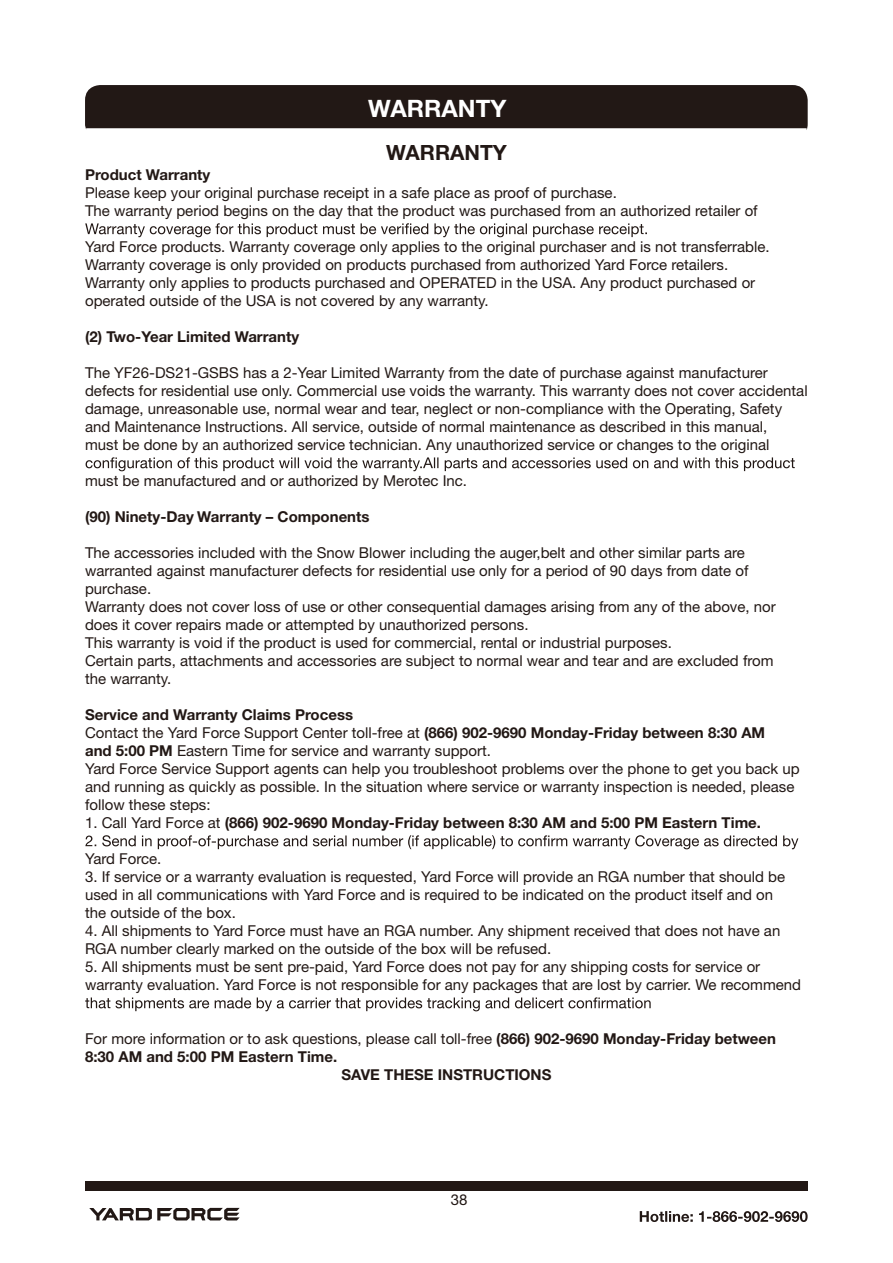
<style>
.page{position:relative;width:893px;height:1263px;background:#fff}
.page>*{position:absolute;margin:0;border:0;box-sizing:border-box;transform-origin:0 0}
.t1{font:700 24px "Helvetica Neue LT Std";color:#fff}
.t2{font:700 21px "Helvetica Neue LT Std";color:#221815}
.t3{font:15px/18px "Helvetica Neue LT Std";color:#221815}
.t4{font:700 15px "Helvetica Neue LT Std";color:#221815}
.s1{font-weight:700}
.s2{font-weight:400}
</style>
<div class="page">
<div style="left:85px;top:1181px;width:723px;height:9px;background:#221815"></div>
<svg style="left:89px;top:1208px;width:151px;height:12px"></svg>
<svg style="left:640px;top:1211px;width:168px;height:11px"></svg>
<svg style="left:85px;top:223px;width:562px;height:14px"></svg>
<svg style="left:86px;top:457px;width:709px;height:14px"></svg>
<svg style="left:85px;top:835px;width:713px;height:14px"></svg>
<svg style="left:85px;top:997px;width:566px;height:14px"></svg>
<svg style="left:85px;top:85px;width:723px;height:45px;background:#2b211f"></svg>
<h1 class="t1" style="left:368px;top:93px;width:140px">WARRANTY</h1>
<h2 class="t2" style="left:386px;top:139px;width:122px">WARRANTY</h2>
<p class="t4" style="left:85px;top:165px;width:127px">Product Warranty</p>
<p class="t3" style="left:85px;top:184px;width:674px">Please keep your original purchase receipt in a safe place as proof of purchase.<br>The warranty period begins on the day that the product was purchased from an authorized retailer of</p>
<p class="t3" style="left:85px;top:238px;width:686px">Yard Force products. Warranty coverage only applies to the original purchaser and is not transferrable.<br>Warranty coverage is only provided on products purchased from authorized Yard Force retailers.<br>Warranty only applies to products purchased and OPERATED in the USA. Any product purchased or operated outside of the USA is not covered by any warranty.</p>
<p class="t4" style="left:85px;top:327px;width:216px">(2) Two-Year Limited Warranty</p>
<p class="t3" style="left:85px;top:364px;width:724px">The YF26-DS21-GSBS has a 2-Year Limited Warranty from the date of purchase against manufacturer defects for residential use only. Commercial use voids the warranty. This warranty does not cover accidental damage, unreasonable use, normal wear and tear, neglect or non-compliance with the Operating, Safety and Maintenance Instructions. All service, outside of normal maintenance as described in this manual,<br>must be done by an authorized service technician. Any unauthorized service or changes to the original</p>
<p class="t3" style="left:85px;top:472px;width:384px">must be manufactured and or authorized by Merotec Inc.</p>
<p class="t4" style="left:85px;top:507px;width:286px">(90) Ninety-Day Warranty – Components</p>
<p class="t3" style="left:85px;top:544px;width:692px">The accessories included with the Snow Blower including the auger,belt and other similar parts are warranted against manufacturer defects for residential use only for a period of 90 days from date of purchase.<br>Warranty does not cover loss of use or other consequential damages arising from any of the above, nor does it cover repairs made or attempted by unauthorized persons.<br>This warranty is void if the product is used for commercial, rental or industrial purposes.<br>Certain parts, attachments and accessories are subject to normal wear and tear and are excluded from the warranty.</p>
<p class="t3" style="left:85px;top:706px;width:716px"><span class="s1">Service and Warranty Claims Process<br></span>Contact the Yard Force Support Center toll-free at <span class="s1">(866) 902-9690 Monday-Friday between 8:30 AM<br>and 5:00 PM</span> Eastern Time for service and warranty support.<br>Yard Force Service Support agents can help you troubleshoot problems over the phone to get you back up and running as quickly as possible. In the situation where service or warranty inspection is needed, please follow these steps:</p>
<p class="t4" style="left:85px;top:813px;width:677px"><span class="s2">1. Call Yard Force at</span> (866) 902-9690 Monday-Friday between 8:30 AM and 5:00 PM Eastern Time.</p>
<p class="t3" style="left:85px;top:850px;width:78px">Yard Force.</p>
<p class="t3" style="left:85px;top:868px;width:702px">3. If service or a warranty evaluation is requested, Yard Force will provide an RGA number that should be used in all communications with Yard Force and is required to be indicated on the product itself and on the outside of the box.</p>
<p class="t3" style="left:85px;top:922px;width:697px">4. All shipments to Yard Force must have an RGA number. Any shipment received that does not have an<br>RGA number clearly marked on the outside of the box will be refused.</p>
<p class="t3" style="left:85px;top:958px;width:717px">5. All shipments must be sent pre-paid, Yard Force does not pay for any shipping costs for service or warranty evaluation. Yard Force is not responsible for any packages that are lost by carrier. We recommend</p>
<p class="t3" style="left:85px;top:1030px;width:692px">For more information or to ask questions, please call toll-free <span class="s1">(866) 902-9690 Monday-Friday between</span></p>
<p class="t4" style="left:85px;top:1047px;width:254px">8:30 AM and 5:00 PM Eastern Time.</p>
<p class="t4" style="left:342px;top:1065px;width:211px">SAVE THESE INSTRUCTIONS</p>
<p class="t3" style="left:451px;top:1191px;width:18px">38</p>
</div>
